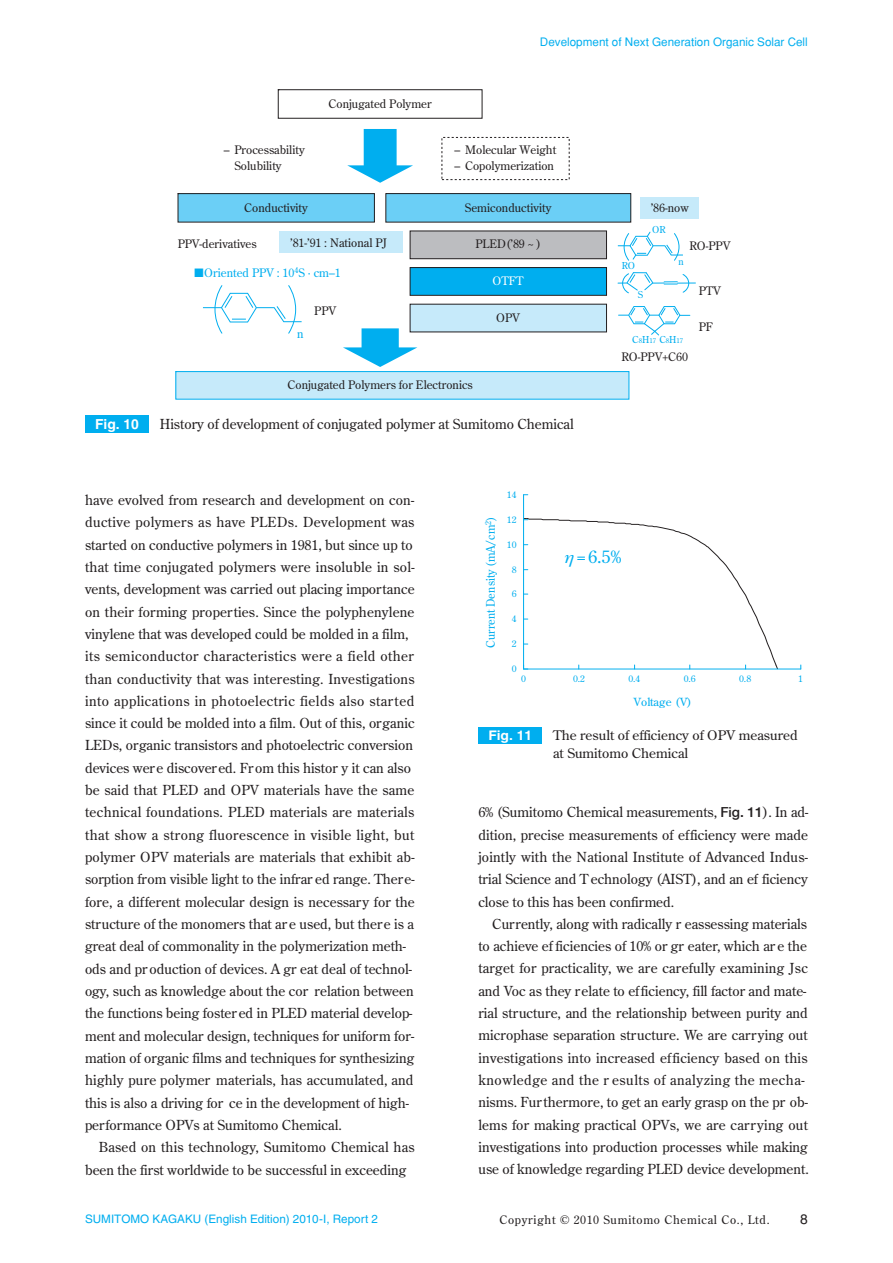
<style>
.page{position:relative;width:893px;height:1263px;background:#fff}
.page>*{position:absolute;margin:0;border:0;box-sizing:border-box;transform-origin:0 0}
.t1{font:17.25px "Century Old Style";color:#00aeef;scale:1.04 1}
.t2{font:13.8px/22.4px "Century Old Style Std";color:#231f20}
.t3{font:13.8px "Century Old Style";color:#231f20}
.t4{font:700 13.8px "Helvetica";color:#fff}
.t5{font:13.8px "Helvetica LT Std";color:#231f20}
.t6{font:13.2px/17.2px "Century Old Style";color:#231f20;scale:1.04 1}
.t7{font:700 13.2px "Helvetica";color:#fff;scale:1.04 1}
.t8{font:11.7px/15.9px "Century Old Style";color:#231f20}
.t9{font:11.7px "Helvetica";color:#00aeef}
.t10{font:11.7px "Helvetica LT Std";color:#00aeef}
.t11{font:11.7px "Century Old Style Std";letter-spacing:.06em;color:#231f20}
.t12{font:11.7px "Century Old Style";color:#00aeef;scale:.96 1}
.t13{font:11.7px "Century Old Style";color:#00aeef}
.t14{font:11.7px "Century Old Style";color:#fff}
.t15{font:11.25px "Century Old Style";letter-spacing:-.005em;color:#00aeef;scale:1.04 1}
.t16{font:9.6px "Century Old Style";color:#00aeef}
.t17{font:9.15px "Century Old Style";color:#00aeef;scale:1.04 1}
.t18{font:6.75px "Century Old Style";color:#00aeef}
.s1{font-size:9.6px}
.s2{font-family:"Times";font-style:italic}
.s3{font-family:"Helvetica Neue";font-weight:500}
.s4{font-family:"Century Old Style Std"}
</style>
<div class="page">
<div style="left:478px;top:727px;width:64px;height:16px;background:#00aeef"></div>
<hr style="left:524px;top:669px;width:277px;height:1px;background:#00aeef">
<svg style="left:523px;top:494px;width:256px;height:176px"></svg>
<div style="left:85px;top:415px;width:64px;height:17px;background:#00aeef"></div>
<div style="left:410px;top:304px;width:196px;height:28px;background:#c6eafa"></div>
<div style="left:410px;top:268px;width:196px;height:27px;background:#00aeef"></div>
<div style="left:410px;top:267px;width:197px;height:29px;border:1px solid #231f20"></div>
<div style="left:410px;top:231px;width:196px;height:28px;background:#bcbdc0"></div>
<div style="left:410px;top:231px;width:197px;height:28px;border:1px solid #231f20"></div>
<div style="left:278px;top:89px;width:204px;height:30px;border:1px solid #231f20"></div>
<div style="left:178px;top:194px;width:196px;height:28px;background:#6bcff6"></div>
<div style="left:178px;top:193px;width:197px;height:30px;border:1px solid #231f20"></div>
<svg style="left:347px;top:129px;width:66px;height:54px"></svg>
<div style="left:386px;top:194px;width:245px;height:28px;background:#6bcff6"></div>
<div style="left:385px;top:193px;width:246px;height:30px;border:1px solid #231f20"></div>
<svg style="left:343px;top:328px;width:74px;height:39px"></svg>
<div style="left:280px;top:231px;width:123px;height:22px;background:#c6eafa"></div>
<div style="left:641px;top:197px;width:58px;height:22px;background:#c6eafa"></div>
<div style="left:176px;top:372px;width:453px;height:27px;background:#c6eafa"></div>
<div style="left:175px;top:371px;width:454px;height:29px;border:1px solid #00aeef"></div>
<svg style="left:618px;top:306px;width:72px;height:30px"></svg>
<svg style="left:618px;top:272px;width:77px;height:22px"></svg>
<svg style="left:203px;top:285px;width:99px;height:49px"></svg>
<svg style="left:618px;top:231px;width:65px;height:30px"></svg>
<p class="t8" style="left:234px;top:142px;width:72px;text-indent:-11px">– Processability<br>Solubility</p>
<p class="t8" style="left:244px;top:199px;width:65px">Conductivity</p>
<p class="t8" style="left:328px;top:95px;width:105px">Conjugated Polymer</p>
<p class="t8" style="left:178px;top:235px;width:81px">PPV-derivatives</p>
<p class="t8" style="left:290px;top:235px;width:98px">’81-’91 : National PJ</p>
<p class="t13" style="left:204px;top:265px;width:138px">Oriented PPV : 10<sup>4</sup>S · cm–1</p>
<p class="t8" style="left:314px;top:303px;width:23px">PPV</p>
<p class="t13" style="left:297px;top:326px;width:8px">n</p>
<p class="t9" style="left:540px;top:34px;width:269px">Development of Next Generation Organic Solar Cell</p>
<p class="t8" style="left:454px;top:142px;width:103px">– Molecular Weight</p>
<p class="t8" style="left:454px;top:158px;width:101px">– Copolymerization</p>
<p class="t8" style="left:465px;top:199px;width:88px">Semiconductivity</p>
<p class="t8" style="left:475px;top:236px;width:67px">PLED(’89 ~ )</p>
<p class="t14" style="left:493px;top:273px;width:32px">OTFT</p>
<p class="t8" style="left:496px;top:309px;width:25px">OPV</p>
<p class="t8" style="left:651px;top:199px;width:39px">’86-now</p>
<p class="t16" style="left:622px;top:259px;width:15px">RO</p>
<p class="t16" style="left:652px;top:224px;width:15px">OR</p>
<p class="t8" style="left:689px;top:238px;width:42px">RO-PPV</p>
<p class="t16" style="left:678px;top:255px;width:7px">n</p>
<p class="t16" style="left:638px;top:288px;width:7px">S</p>
<p class="t18" style="left:632px;top:336px;width:53px"><span class="s1">C</span>8<span class="s1">H</span>17 <span class="s1">C</span>8<span class="s1">H</span>17</p>
<p class="t8" style="left:621px;top:349px;width:68px">RO-PPV+C60</p>
<p class="t8" style="left:699px;top:282px;width:24px">PTV</p>
<p class="t8" style="left:699px;top:319px;width:16px">PF</p>
<p class="t8" style="left:287px;top:377px;width:187px">Conjugated Polymers for Electronics</p>
<p class="t4" style="left:95px;top:415px;width:45px">Fig. 10</p>
<p class="t3" style="left:160px;top:415px;width:415px">History of development of conjugated polymer at Sumitomo Chemical</p>
<p class="t2" style="left:85px;top:488px;width:331px">have evolved from research and development on con&shy;ductive polymers as have PLEDs. Development was started on conductive polymers in 1981, but since up to that time conjugated polymers were insoluble in sol&shy;vents, development was carried out placing importance on their forming properties. Since the polyphenylene vinylene that was developed could be molded in a film, its semiconductor characteristics were a field other than conductivity that was interesting. Investigations into applications in photoelectric fields also started since it could be molded into a film. Out of this, organic LEDs, organic transistors and photoelectric conversion devices were discovered. From this histor y it can also be said that PLED and OPV materials have the same technical foundations. PLED materials are materials that show a strong fluorescence in visible light, but polymer OPV materials are materials that exhibit ab&shy;sorption from visible light to the infrar ed range. There&shy;fore, a different molecular design is necessary for the structure of the monomers that ar e used, but there is a great deal of commonality in the polymerization meth&shy;ods and pr oduction of devices. A gr eat deal of technol&shy;ogy, such as knowledge about the cor relation between the functions being fostered in PLED material develop&shy;ment and molecular design, techniques for uniform for&shy;mation of organic films and techniques for synthesizing highly pure polymer materials, has accumulated, and this is also a driving for ce in the development of high&shy;performance OPVs at Sumitomo Chemical.</p>
<p class="t2" style="left:85px;top:1136px;width:331px;text-indent:14px">Based on this technology, Sumitomo Chemical has been the first worldwide to be successful in exceeding</p>
<p class="t12" style="left:483px;top:648px;width:138px;rotate:-90deg">Current Density (mA/cm<sup>2</sup>)</p>
<p class="t17" style="left:507px;top:489px;width:11px">14</p>
<p class="t17" style="left:507px;top:514px;width:11px">12</p>
<p class="t17" style="left:507px;top:539px;width:11px">10</p>
<p class="t17" style="left:512px;top:564px;width:6px">8</p>
<p class="t17" style="left:512px;top:588px;width:6px">6</p>
<p class="t17" style="left:512px;top:613px;width:6px">4</p>
<p class="t17" style="left:512px;top:638px;width:6px">2</p>
<p class="t17" style="left:512px;top:663px;width:6px">0</p>
<p class="t1" style="left:564px;top:546px;width:56px"><span class="s2">η</span>= 6.5%</p>
<p class="t17" style="left:521px;top:673px;width:6px">0</p>
<p class="t17" style="left:573px;top:673px;width:13px">0.2</p>
<p class="t17" style="left:628px;top:673px;width:13px">0.4</p>
<p class="t17" style="left:684px;top:673px;width:13px">0.6</p>
<p class="t17" style="left:739px;top:673px;width:13px">0.8</p>
<p class="t17" style="left:798px;top:673px;width:6px">1</p>
<p class="t15" style="left:633px;top:694px;width:58px">Voltage (V)</p>
<p class="t7" style="left:488px;top:727px;width:44px">Fig. 11</p>
<p class="t6" style="left:553px;top:726px;width:237px">The result of efficiency of OPV measured at Sumitomo Chemical</p>
<p class="t2" style="left:478px;top:801px;width:332px;text-align:justify">6% (Sumitomo Chemical measurements, <span class="s3">Fig. 11</span>). In ad&shy;dition, precise measurements of efficiency were made jointly with the National Institute of Advanced Indus&shy;trial Science and T echnology (AIST), and an ef ficiency close to this has been confirmed.</p>
<p class="t2" style="left:478px;top:912px;width:332px;text-indent:14px">Currently, along with radically r eassessing materials to achieve ef ficiencies of 10% or gr eater, which ar e the target for practicality, we are carefully examining Jsc and Voc as they relate to efficiency, fill factor and mate&shy;rial structure, and the relationship between purity and microphase separation structure. We are carrying out investigations into increased efficiency based on this knowledge and the r esults of analyzing the mecha&shy;nisms. Furthermore, to get an early grasp on the pr ob&shy;lems for making practical OPVs, we are carrying out investigations into production processes while making use of knowledge regarding PLED device development.</p>
<p class="t10" style="left:85px;top:1212px;width:294px">SUMITOMO KAGAKU (English Edition) 2010-I, Report 2</p>
<p class="t11" style="left:499px;top:1212px;width:272px">Copyright © 2010 Sumitomo Chemical Co., Ltd.</p>
<p class="t5" style="left:800px;top:1211px;width:9px">8</p>
<p class="t9" style="left:207px;top:1212px;width:37px">2010-<span class="s4">I</span></p>
</div>
